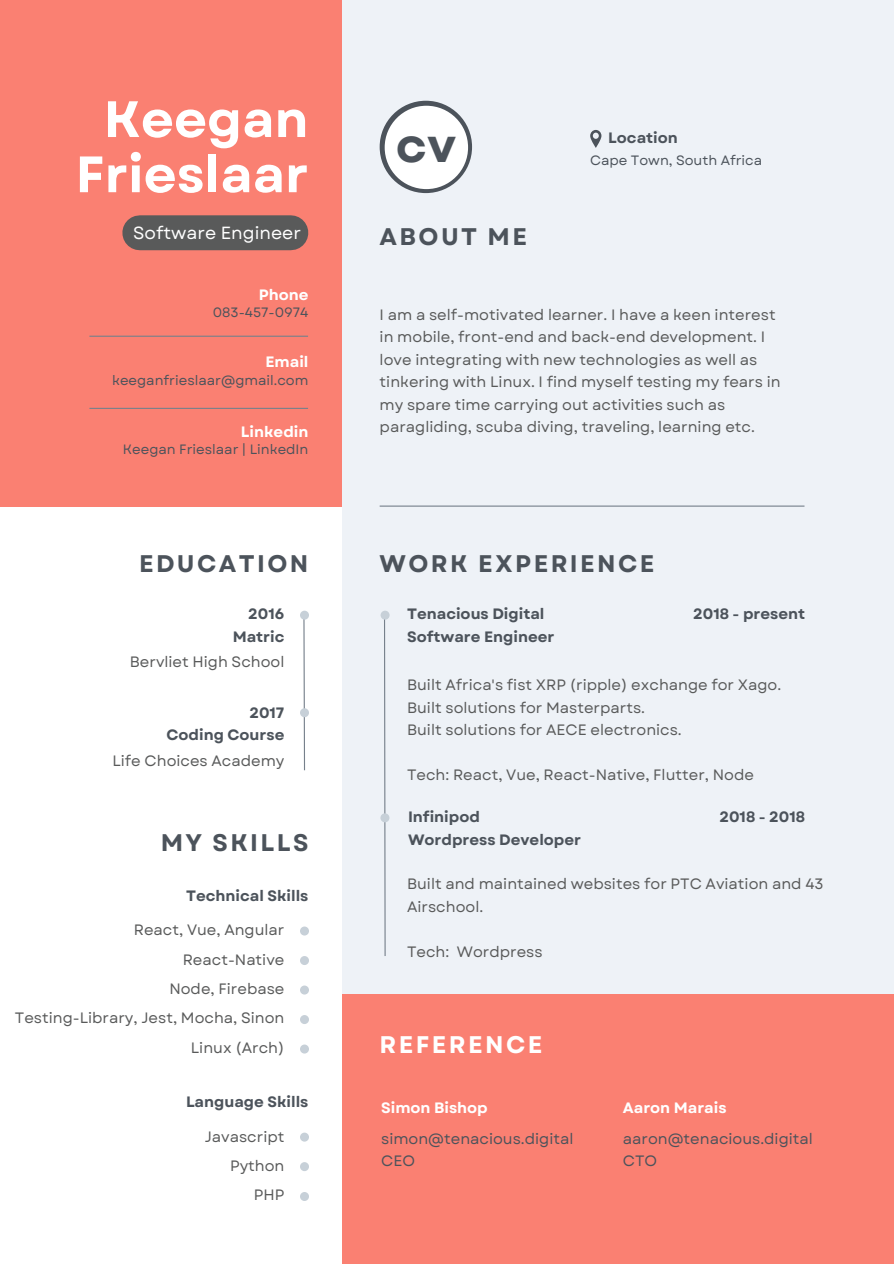
<style>
.page{position:relative;width:894px;height:1264px;background:#fff}
.page>*{position:absolute;margin:0;border:0;box-sizing:border-box;transform-origin:0 0}
.t1{font:700 51px/55.2px "Garet";color:#fff;text-align:center}
.t2{font:700 48px "Garet";color:#4c535b}
.t3{font:700 24px "Garet";letter-spacing:.1em;color:#4c535b}
.t4{font:700 24px "Garet";letter-spacing:.1em;color:#fff}
.t5{font:17.55px "Garet";color:#fff}
.t6{font:15px/22.5px "Garet";color:#595a5a}
.t7{font:700 15px/22.5px "Garet";color:#4c535b;text-align:right}
.t8{font:15px/22.5px "Garet";color:#4c535b}
.t9{font:700 15px "Garet";color:#fff}
.t10{font:13.5px "Garet";color:#4c535b}
</style>
<div class="page">
<div style="left:0;top:0;width:893px;height:1263px;background:#eef2f7"></div>
<div style="left:308px;top:994px;width:585px;height:269px;background:#fa8072"></div>
<div style="left:0;top:0;width:342px;height:1263px;background:#fff"></div>
<div style="left:0;top:0;width:342px;height:506px;background:#fa8072"></div>
<div style="left:140px;top:215px;width:151px;height:35px;background:#595a5a"></div>
<hr style="left:89px;top:335px;width:219px;height:2px;background:#76808b">
<hr style="left:89px;top:408px;width:219px;height:1px;background:#76808b">
<hr style="left:379px;top:505px;width:425px;height:1px;background:#76808b">
<svg style="left:303px;top:619px;width:2px;height:152px"></svg>
<svg style="left:383px;top:619px;width:3px;height:337px"></svg>
<div style="left:300px;top:926px;width:9px;height:9px;background:#c7d0d8;border-radius:50%"></div>
<div style="left:300px;top:610px;width:9px;height:9px;background:#c7d0d8;border-radius:50%"></div>
<div style="left:380px;top:610px;width:9px;height:9px;background:#c7d0d8;border-radius:50%"></div>
<div style="left:300px;top:708px;width:9px;height:9px;background:#c7d0d8;border-radius:50%"></div>
<div style="left:380px;top:813px;width:9px;height:9px;background:#c7d0d8;border-radius:50%"></div>
<div style="left:300px;top:1015px;width:9px;height:9px;background:#c7d0d8;border-radius:50%"></div>
<div style="left:300px;top:956px;width:9px;height:9px;background:#c7d0d8;border-radius:50%"></div>
<div style="left:300px;top:1132px;width:9px;height:9px;background:#c7d0d8;border-radius:50%"></div>
<div style="left:300px;top:985px;width:9px;height:9px;background:#c7d0d8;border-radius:50%"></div>
<div style="left:300px;top:1162px;width:9px;height:9px;background:#c7d0d8;border-radius:50%"></div>
<div style="left:300px;top:1044px;width:9px;height:9px;background:#c7d0d8;border-radius:50%"></div>
<svg style="left:379px;top:101px;width:93px;height:92px"></svg>
<div style="left:384px;top:106px;width:84px;height:83px;background:#fff;border-radius:50%"></div>
<svg style="left:590px;top:130px;width:11px;height:18px"></svg>
<div style="left:300px;top:1191px;width:9px;height:9px;background:#c7d0d8;border-radius:50%"></div>
<h1 class="t1" style="left:76px;top:92px;width:234px">Keegan<br>Frieslaar</h1>
<p class="t5" style="left:133px;top:220px;width:169px">Software Engineer</p>
<p class="t9" style="left:259px;top:284px;width:51px">Phone</p>
<p class="t10" style="left:213px;top:303px;width:97px">083-457-0974</p>
<p class="t9" style="left:265px;top:351px;width:44px">Email</p>
<p class="t10" style="left:112px;top:370px;width:198px">keeganfrieslaar@gmail.com</p>
<p class="t9" style="left:241px;top:421px;width:69px">Linkedin</p>
<p class="t10" style="left:123px;top:440px;width:187px">Keegan Frieslaar | LinkedIn</p>
<h3 class="t3" style="left:139px;top:546px;width:171px">EDUCATION</h3>
<p class="t7" style="left:232px;top:603px;width:53px">2016<br>Matric</p>
<p class="t6" style="left:130px;top:651px;width:156px">Bervliet High School</p>
<p class="t7" style="left:166px;top:701px;width:119px">2017<br>Coding Course</p>
<p class="t6" style="left:112px;top:749px;width:173px">Life Choices Academy</p>
<h3 class="t3" style="left:161px;top:825px;width:149px">MY SKILLS</h3>
<p class="t7" style="left:186px;top:884px;width:124px">Technical Skills</p>
<p class="t6" style="left:15px;top:915px;width:271px;line-height:29.2px;text-align:right">React, Vue, Angular<br>React-Native<br>Node, Firebase<br>Testing-Library, Jest, Mocha, Sinon<br>Linux (Arch)</p>
<p class="t7" style="left:186px;top:1090px;width:124px">Language Skills</p>
<p class="t6" style="left:205px;top:1121px;width:81px;line-height:29.2px;text-align:right">Javascript<br>Python<br>PHP</p>
<h2 class="t2" style="left:396px;top:110px;width:62px">cv</h2>
<h3 class="t3" style="left:379px;top:219px;width:149px">ABOUT ME</h3>
<p class="t7" style="left:608px;top:127px;width:71px">Location</p>
<p class="t10" style="left:590px;top:151px;width:173px">Cape Town, South Africa</p>
<p class="t6" style="left:379px;top:303px;width:402px">I am a self-motivated learner. I have a keen interest in mobile, front-end and back-end development. I love integrating with new technologies as well as tinkering with Linux. I find myself testing my fears in my spare time carrying out activities such as paragliding, scuba diving, traveling, learning etc.</p>
<h3 class="t3" style="left:379px;top:546px;width:276px">WORK EXPERIENCE</h3>
<p class="t7" style="left:407px;top:603px;width:149px;text-align:left">Tenacious Digital<br>Software Engineer</p>
<p class="t7" style="left:693px;top:603px;width:113px">2018 - present</p>
<p class="t6" style="left:407px;top:673px;width:375px">Built Africa's fist XRP (ripple) exchange for Xago.<br>Built solutions for Masterparts.<br>Built solutions for AECE electronics.</p>
<p class="t6" style="left:407px;top:764px;width:348px">Tech: React, Vue, React-Native, Flutter, Node</p>
<p class="t7" style="left:408px;top:805px;width:174px;text-align:left">Infinipod<br>Wordpress Developer</p>
<p class="t7" style="left:719px;top:805px;width:87px">2018 - 2018</p>
<p class="t6" style="left:407px;top:873px;width:418px">Built and maintained websites for PTC Aviation and 43<br>Airschool.</p>
<p class="t6" style="left:407px;top:940px;width:137px">Tech: Wordpress</p>
<h3 class="t4" style="left:379px;top:1027px;width:164px">REFERENCE</h3>
<p class="t9" style="left:381px;top:1096px;width:108px">Simon Bishop</p>
<p class="t9" style="left:622px;top:1096px;width:105px">Aaron Marais</p>
<p class="t8" style="left:381px;top:1127px;width:194px">simon@tenacious.digital<br>CEO</p>
<p class="t8" style="left:622px;top:1127px;width:191px">aaron@tenacious.digital<br>CTO</p>
</div>
